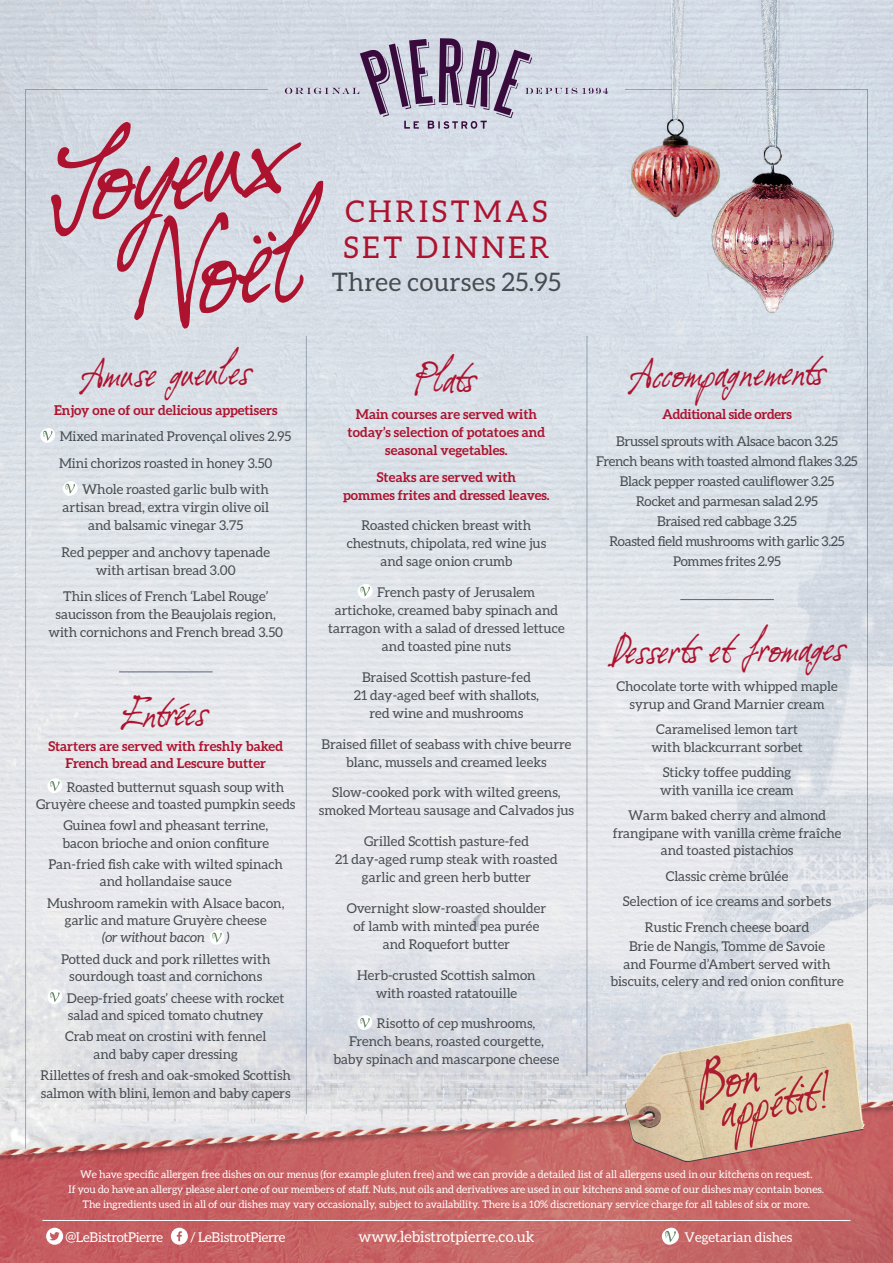
<style>
.page{position:relative;width:893px;height:1263px;background:#fff}
.page>*{position:absolute;margin:0;border:0;box-sizing:border-box;transform-origin:0 0}
.t1{font:italic 36px "Le Bistrot Pierre";color:#ad132f}
.t2{font:30px/36px "Aleo";letter-spacing:.12em;color:#ad132f}
.t3{font:25.5px "Aleo";letter-spacing:.01em;color:#474c50}
.t4{font:15px "Aleo";color:#fff}
.t5{font:13.5px/17.2px "Aleo";color:#474c50;text-align:center}
.t6{font:700 13.5px/18px "Aleo";color:#ad132f;text-align:center}
.t7{font:13.5px/20.1px "Aleo";letter-spacing:-.02em;color:#474c50;text-align:center}
.t8{font:13.5px "Aleo";letter-spacing:-.02em;color:#fff}
.t9{font:700 13.5px "Aleo";letter-spacing:-.02em;color:#ad132f}
.t10{font:13.5px "Aleo";color:#fff}
.t11{font:italic 13.5px "Aleo";color:#474c50}
.t12{font:10.5px/15px "Aleo";color:#fff;text-align:center}
.s1{font-size:33.15px}
</style>
<div class="page">
<img style="left:0;top:0;width:893px;height:1263px">
<hr style="left:43px;top:1220px;width:807px;height:1px;background:#fff">
<svg style="left:46px;top:1228px;width:17px;height:17px"></svg>
<svg style="left:171px;top:1228px;width:17px;height:17px"></svg>
<svg style="left:662px;top:1227px;width:17px;height:18px"></svg>
<svg style="left:47px;top:778px;width:15px;height:16px"></svg>
<svg style="left:209px;top:929px;width:15px;height:16px"></svg>
<svg style="left:47px;top:989px;width:15px;height:16px"></svg>
<hr style="left:680px;top:599px;width:94px;height:1px;background:#3c4c66">
<hr style="left:119px;top:672px;width:94px;height:1px;background:#3c4c66">
<svg style="left:51px;top:38px;width:557px;height:291px;background:#cdc8d3"></svg>
<svg style="left:40px;top:427px;width:15px;height:16px"></svg>
<svg style="left:63px;top:480px;width:15px;height:16px"></svg>
<svg style="left:358px;top:583px;width:15px;height:16px"></svg>
<svg style="left:357px;top:1014px;width:15px;height:16px"></svg>
<h1 class="t1" style="left:79px;top:353px;width:175px;rotate:-1deg">Amuse <span class="s1">g</span>ueules</h1>
<p class="t6" style="left:54px;top:401px;width:225px">Enjoy one of our delicious appetisers</p>
<p class="t5" style="left:60px;top:428px;width:233px">Mixed marinated Provençal olives 2.95</p>
<p class="t5" style="left:59px;top:454px;width:215px">Mini chorizos roasted in honey 3.50</p>
<p class="t5" style="left:82px;top:481px;width:188px">Whole roasted garlic bulb with</p>
<p class="t5" style="left:63px;top:498px;width:208px;line-height:18px">artisan bread, extra virgin olive oil and balsamic vinegar 3.75</p>
<p class="t5" style="left:62px;top:543px;width:210px;line-height:18px">Red pepper and anchovy tapenade with artisan bread 3.00</p>
<p class="t5" style="left:48px;top:587px;width:236px;line-height:18px">Thin slices of French ‘Label Rouge’ saucisson from the Beaujolais region, with cornichons and French bread 3.50</p>
<h1 class="t1" style="left:122px;top:693px;width:88px;rotate:-1deg">Entrées</h1>
<p class="t6" style="left:48px;top:737px;width:236px;line-height:17.2px">Starters are served with freshly baked<br>French bread and Lescure butter</p>
<p class="t5" style="left:36px;top:778px;width:261px;text-align:left;text-indent:31px">Roasted butternut squash soup with<br>Gruyère cheese and toasted pumpkin seeds</p>
<p class="t5" style="left:62px;top:817px;width:208px;text-align:left">Guinea fowl and pheasant terrine, bacon brioche and onion confiture</p>
<p class="t5" style="left:49px;top:856px;width:236px">Pan-fried fish cake with wilted spinach and hollandaise sauce</p>
<p class="t5" style="left:47px;top:894px;width:239px">Mushroom ramekin with Alsace bacon, garlic and mature Gruyère cheese</p>
<p class="t11" style="left:102px;top:930px;width:104px">(or without bacon</p>
<p class="t11" style="left:226px;top:930px;width:5px">)</p>
<p class="t5" style="left:61px;top:950px;width:211px">Potted duck and pork rillettes with sourdough toast and cornichons</p>
<p class="t5" style="left:67px;top:989px;width:219px;text-align:left">Deep-fried goats’ cheese with rocket salad and spiced tomato chutney</p>
<p class="t5" style="left:65px;top:1028px;width:203px">Crab meat on crostini with fennel and baby caper dressing</p>
<p class="t5" style="left:41px;top:1067px;width:252px;text-align:left">Rillettes of fresh and oak-smoked Scottish salmon with blini, lemon and baby capers</p>
<h2 class="t2" style="left:343px;top:193px;width:208px">CHRISTMAS<br>SET DINNER</h2>
<h3 class="t3" style="left:332px;top:267px;width:231px">Three courses 25.95</h3>
<h1 class="t1" style="left:416px;top:358px;width:62px;rotate:-1deg">Plats</h1>
<p class="t6" style="left:348px;top:405px;width:199px">Main courses are served with today’s selection of potatoes and seasonal vegetables.</p>
<p class="t6" style="left:343px;top:467px;width:208px">Steaks are served with<br>pommes frites and dressed leaves.</p>
<p class="t5" style="left:347px;top:516px;width:201px;line-height:18px">Roasted chicken breast with chestnuts, chipolata, red wine jus and sage onion crumb</p>
<p class="t5" style="left:377px;top:583px;width:160px">French pasty of Jerusalem</p>
<p class="t5" style="left:335px;top:601px;width:225px">artichoke, creamed baby spinach and</p>
<p class="t5" style="left:328px;top:619px;width:238px">tarragon with a salad of dressed lettuce</p>
<p class="t5" style="left:382px;top:637px;width:131px">and toasted pine nuts</p>
<p class="t5" style="left:354px;top:668px;width:187px;line-height:18px">Braised Scottish pasture-fed<br>21 day-aged beef with shallots, red wine and mushrooms</p>
<p class="t5" style="left:322px;top:735px;width:251px;line-height:18px">Braised fillet of seabass with chive beurre blanc, mussels and creamed leeks</p>
<p class="t5" style="left:319px;top:783px;width:257px;line-height:18px">Slow-cooked pork with wilted greens, smoked Morteau sausage and Calvados jus</p>
<p class="t5" style="left:335px;top:832px;width:224px;line-height:18px">Grilled Scottish pasture-fed<br>21 day-aged rump steak with roasted garlic and green herb butter</p>
<p class="t5" style="left:347px;top:899px;width:201px;line-height:18px">Overnight slow-roasted shoulder of lamb with minted pea purée and Roquefort butter</p>
<p class="t5" style="left:357px;top:966px;width:180px;line-height:18px">Herb-crusted Scottish salmon with roasted ratatouille</p>
<p class="t5" style="left:377px;top:1015px;width:160px">Risotto of cep mushrooms,</p>
<p class="t5" style="left:349px;top:1033px;width:196px">French beans, roasted courgette,</p>
<p class="t5" style="left:334px;top:1051px;width:227px">baby spinach and mascarpone cheese</p>
<h1 class="t1" style="left:627px;top:353px;width:200px;rotate:-1deg">Accom<span class="s1">p</span>a<span class="s1">g</span>nements</h1>
<p class="t9" style="left:662px;top:406px;width:131px">Additional side orders</p>
<p class="t7" style="left:596px;top:431px;width:263px">Brussel sprouts with Alsace bacon 3.25<br>French beans with toasted almond flakes 3.25<br>Black pepper roasted cauliflower 3.25<br>Rocket and parmesan salad 2.95<br>Braised red cabbage 3.25<br>Roasted field mushrooms with garlic 3.25<br>Pommes frites 2.95</p>
<h1 class="t1" style="left:607px;top:630px;width:241px;rotate:-1deg">Desserts et froma<span class="s1">g</span>es</h1>
<p class="t5" style="left:617px;top:678px;width:223px">Chocolate torte with whipped maple syrup and Grand Marnier cream</p>
<p class="t5" style="left:652px;top:721px;width:153px">Caramelised lemon tart with blackcurrant sorbet</p>
<p class="t5" style="left:660px;top:764px;width:135px;text-align:left">Sticky toffee pudding with vanilla ice cream</p>
<p class="t5" style="left:613px;top:807px;width:230px">Warm baked cherry and almond frangipane with vanilla crème fraîche and toasted pistachios</p>
<p class="t5" style="left:623px;top:863px;width:210px;line-height:25.8px">Classic crème brûlée<br>Selection of ice creams and sorbets<br>Rustic French cheese board</p>
<p class="t5" style="left:610px;top:938px;width:235px">Brie de Nangis, Tomme de Savoie<br>and Fourme d’Ambert served with biscuits, celery and red onion confiture</p>
<p class="t12" style="left:69px;top:1166px;width:757px">We have specific allergen free dishes on our menus (for example gluten free) and we can provide a detailed list of all allergens used in our kitchens on request.<br>If you do have an allergy please alert one of our members of staff. Nuts, nut oils and derivatives are used in our kitchens and some of our dishes may contain bones.<br>The ingredients used in all of our dishes may vary occasionally, subject to availability. There is a 10% discretionary service charge for all tables of six or more.</p>
<p class="t8" style="left:65px;top:1229px;width:99px">@LeBistrotPierre</p>
<p class="t8" style="left:190px;top:1229px;width:97px">/ LeBistrotPierre</p>
<p class="t4" style="left:358px;top:1228px;width:178px">www.lebistrotpierre.co.uk</p>
<p class="t10" style="left:685px;top:1229px;width:109px">Vegetarian dishes</p>
</div>
